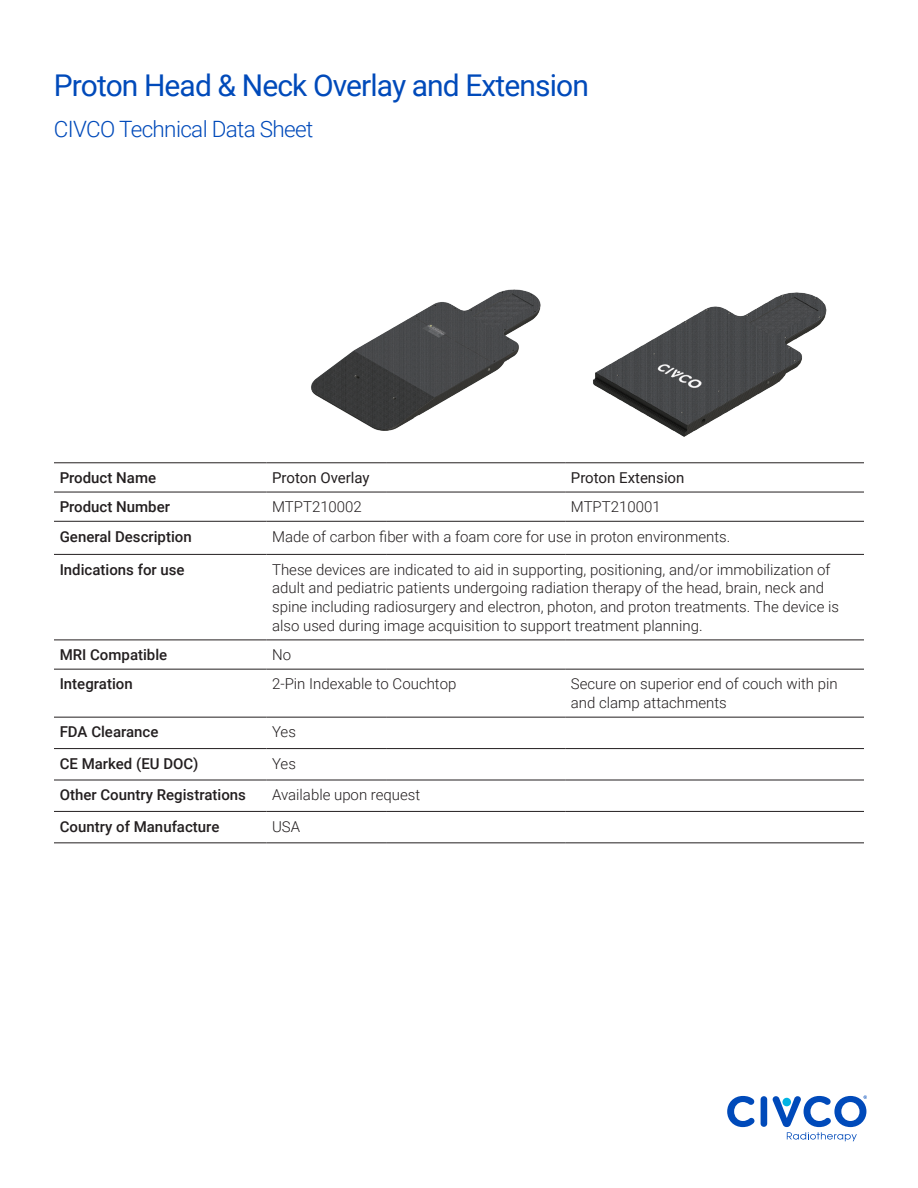
<style>
.page{position:relative;width:918px;height:1188px;background:#fff}
.page>*{position:absolute;margin:0;border:0;box-sizing:border-box;transform-origin:0 0}
.t1{font:30px "Roboto";letter-spacing:-.03em;color:#004aba}
.t2{font:300 22.5px "Roboto";letter-spacing:-.03em;color:#004aba}
.t3{font:300 15px/18.8px "Roboto";color:#231f20}
.t4{font:500 15px "Roboto";color:#231f20}
.t5{font:15px "Roboto";color:#231f20}
</style>
<div class="page">
<svg style="left:727px;top:1096px;width:27px;height:31px"></svg>
<div style="left:761px;top:1096px;width:6px;height:31px;background:#004aba;border-radius:3px"></div>
<svg style="left:773px;top:1095px;width:94px;height:46px"></svg>
<hr style="left:54px;top:463px;width:212px;height:1px;background:#231f20">
<hr style="left:266px;top:463px;width:120px;height:1px;background:#231f20">
<hr style="left:386px;top:463px;width:179px;height:1px;background:#231f20">
<hr style="left:565px;top:463px;width:299px;height:1px;background:#231f20">
<hr style="left:54px;top:492px;width:212px;height:1px;background:#231f20">
<hr style="left:266px;top:492px;width:120px;height:1px;background:#231f20">
<hr style="left:386px;top:492px;width:179px;height:1px;background:#231f20">
<hr style="left:565px;top:492px;width:299px;height:1px;background:#231f20">
<hr style="left:54px;top:521px;width:212px;height:1px;background:#231f20">
<hr style="left:266px;top:521px;width:120px;height:1px;background:#231f20">
<hr style="left:386px;top:521px;width:179px;height:1px;background:#231f20">
<hr style="left:565px;top:521px;width:299px;height:1px;background:#231f20">
<hr style="left:54px;top:554px;width:212px;height:1px;background:#231f20">
<hr style="left:266px;top:554px;width:120px;height:1px;background:#231f20">
<hr style="left:386px;top:554px;width:179px;height:1px;background:#231f20">
<hr style="left:565px;top:554px;width:299px;height:1px;background:#231f20">
<hr style="left:54px;top:640px;width:212px;height:1px;background:#231f20">
<hr style="left:54px;top:669px;width:212px;height:1px;background:#231f20">
<hr style="left:54px;top:717px;width:212px;height:1px;background:#231f20">
<hr style="left:54px;top:748px;width:212px;height:1px;background:#231f20">
<hr style="left:266px;top:640px;width:120px;height:1px;background:#231f20">
<hr style="left:266px;top:669px;width:120px;height:1px;background:#231f20">
<hr style="left:266px;top:717px;width:120px;height:1px;background:#231f20">
<hr style="left:386px;top:717px;width:179px;height:1px;background:#231f20">
<hr style="left:266px;top:748px;width:120px;height:1px;background:#231f20">
<hr style="left:386px;top:748px;width:179px;height:1px;background:#231f20">
<hr style="left:565px;top:748px;width:299px;height:1px;background:#231f20">
<hr style="left:386px;top:640px;width:179px;height:1px;background:#231f20">
<hr style="left:565px;top:640px;width:299px;height:1px;background:#231f20">
<hr style="left:386px;top:669px;width:179px;height:1px;background:#231f20">
<hr style="left:565px;top:669px;width:299px;height:1px;background:#231f20">
<hr style="left:565px;top:717px;width:299px;height:1px;background:#231f20">
<hr style="left:54px;top:780px;width:212px;height:1px;background:#231f20">
<hr style="left:266px;top:780px;width:120px;height:1px;background:#231f20">
<hr style="left:386px;top:780px;width:179px;height:1px;background:#231f20">
<hr style="left:565px;top:780px;width:299px;height:1px;background:#231f20">
<hr style="left:54px;top:811px;width:212px;height:1px;background:#231f20">
<hr style="left:54px;top:843px;width:212px;height:1px;background:#231f20">
<hr style="left:266px;top:811px;width:120px;height:1px;background:#231f20">
<hr style="left:386px;top:811px;width:179px;height:1px;background:#231f20">
<hr style="left:565px;top:811px;width:299px;height:1px;background:#231f20">
<hr style="left:266px;top:843px;width:120px;height:1px;background:#231f20">
<hr style="left:386px;top:843px;width:179px;height:1px;background:#231f20">
<hr style="left:565px;top:843px;width:299px;height:1px;background:#231f20">
<img style="left:311px;top:289px;width:230px;height:142px">
<img style="left:593px;top:292px;width:234px;height:145px">
<p class="t1" style="left:54px;top:65px;width:536px">Proton Head &amp; Neck Overlay and Extension</p>
<p class="t2" style="left:54px;top:113px;width:261px">CIVCO Technical Data Sheet</p>
<p class="t4" style="left:60px;top:467px;width:98px">Product Name</p>
<p class="t5" style="left:272px;top:467px;width:99px">Proton Overlay</p>
<p class="t5" style="left:571px;top:467px;width:115px">Proton Extension</p>
<p class="t4" style="left:60px;top:496px;width:112px">Product Number</p>
<p class="t3" style="left:272px;top:497px;width:91px">MTPT210002</p>
<p class="t3" style="left:571px;top:497px;width:91px">MTPT210001</p>
<p class="t4" style="left:60px;top:526px;width:134px">General Description</p>
<p class="t3" style="left:272px;top:526px;width:460px">Made of carbon fiber with a foam core for use in proton environments.</p>
<p class="t4" style="left:60px;top:559px;width:126px">Indications for use</p>
<p class="t3" style="left:272px;top:559px;width:568px">These devices are indicated to aid in supporting, positioning, and/or immobilization of adult and pediatric patients undergoing radiation therapy of the head, brain, neck and spine including radiosurgery and electron, photon, and proton treatments. The device is also used during image acquisition to support treatment planning.</p>
<p class="t4" style="left:60px;top:644px;width:109px">MRI Compatible</p>
<p class="t3" style="left:272px;top:645px;width:21px">No</p>
<p class="t4" style="left:60px;top:674px;width:74px">Integration</p>
<p class="t3" style="left:272px;top:674px;width:186px">2-Pin Indexable to Couchtop</p>
<p class="t3" style="left:571px;top:674px;width:268px">Secure on superior end of couch with pin and clamp attachments</p>
<p class="t4" style="left:60px;top:722px;width:100px">FDA Clearance</p>
<p class="t3" style="left:272px;top:722px;width:25px">Yes</p>
<p class="t4" style="left:60px;top:753px;width:140px">CE Marked (EU DOC)</p>
<p class="t3" style="left:272px;top:754px;width:25px">Yes</p>
<p class="t4" style="left:60px;top:784px;width:188px">Other Country Registrations</p>
<p class="t3" style="left:272px;top:785px;width:150px">Available upon request</p>
<p class="t4" style="left:60px;top:816px;width:161px">Country of Manufacture</p>
<p class="t3" style="left:272px;top:816px;width:30px">USA</p>
</div>
